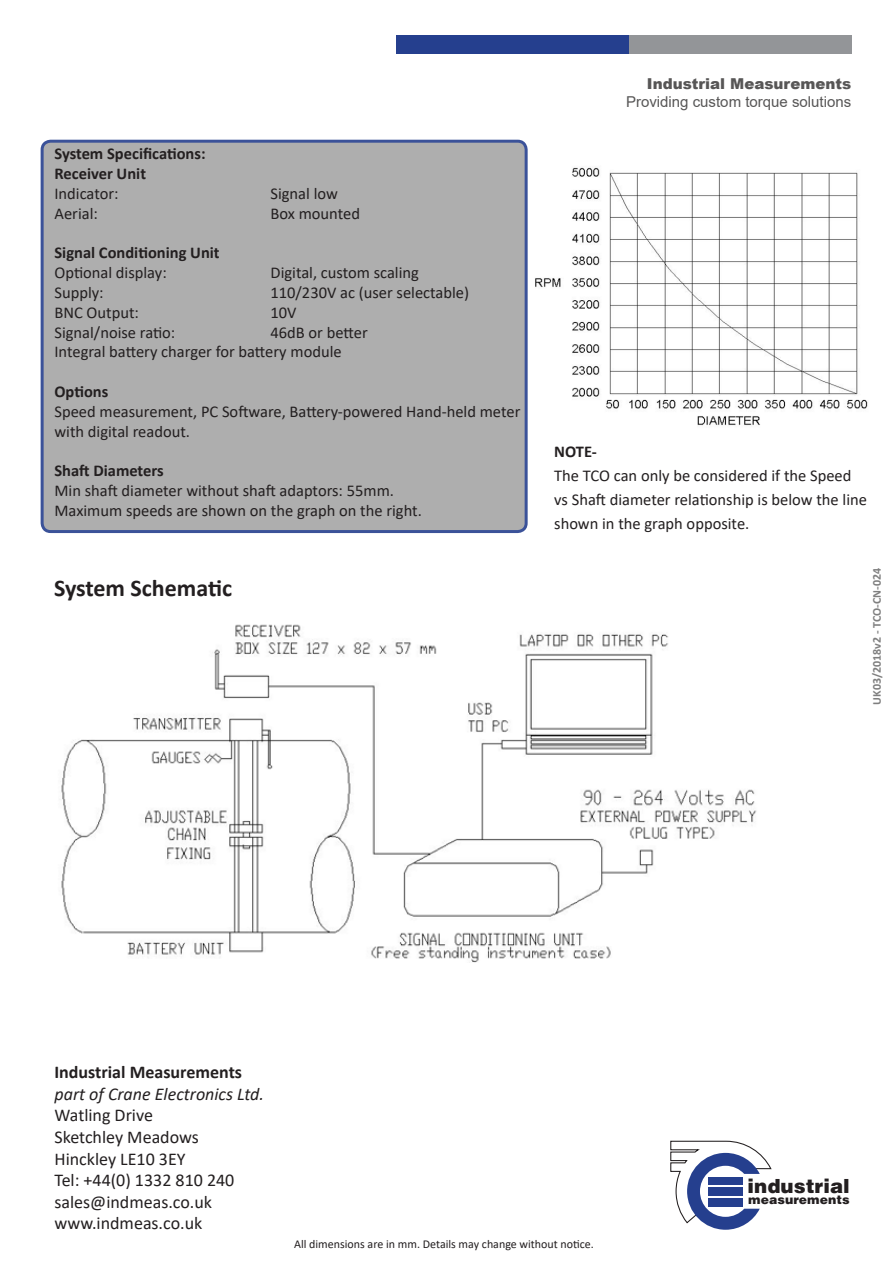
<style>
.page{position:relative;width:893px;height:1263px;background:#fff}
.page>*{position:absolute;margin:0;border:0;box-sizing:border-box;transform-origin:0 0}
.t1{font:700 24px "Calibri";color:#231f20}
.t2{font:900 19.8px "Helvetica";color:#231f20}
.t3{font:18px "Calibri";color:#231f20}
.t4{font:italic 18px "Calibri";color:#231f20}
.t5{font:700 18px "Calibri";color:#231f20}
.t6{font:16.5px/24px "Calibri";color:#231f20}
.t7{font:700 16.5px "Calibri";color:#231f20}
.t8{font:15px "Arial";color:#575656}
.t9{font:900 15px "Arial";color:#575656}
.t10{font:900 12.45px "Helvetica";color:#231f20}
.t11{font:12px "Calibri";color:#231f20}
.t12{font:700 12px "Calibri";color:#7f7f7f}
</style>
<div class="page">
<div style="left:397px;top:36px;width:232px;height:18px;background:#253f8e"></div>
<div style="left:629px;top:36px;width:222px;height:18px;background:#939598"></div>
<svg style="left:670px;top:1141px;width:102px;height:89px"></svg>
<img style="left:535px;top:167px;width:333px;height:259px">
<div style="left:42px;top:141px;width:484px;height:390px;background:#aeaeae;border-radius:9px"></div>
<div style="left:41px;top:140px;width:487px;height:393px;border:3px solid #253f8e;border-radius:9px"></div>
<img style="left:61px;top:624px;width:696px;height:338px">
<p class="t7" style="left:54px;top:142px;width:153px">System Specifications:</p>
<p class="t7" style="left:54px;top:162px;width:93px">Receiver Unit</p>
<p class="t6" style="left:54px;top:181px;width:66px">Indicator:</p>
<p class="t6" style="left:271px;top:181px;width:69px">Signal low</p>
<p class="t6" style="left:54px;top:201px;width:45px">Aerial:</p>
<p class="t6" style="left:270px;top:201px;width:91px">Box mounted</p>
<p class="t7" style="left:54px;top:241px;width:167px">Signal Conditioning Unit</p>
<p class="t6" style="left:54px;top:260px;width:114px">Optional display:</p>
<p class="t6" style="left:270px;top:260px;width:150px">Digital, custom scaling</p>
<p class="t6" style="left:54px;top:280px;width:51px">Supply:</p>
<p class="t6" style="left:270px;top:280px;width:200px">110/230V ac (user selectable)</p>
<p class="t6" style="left:54px;top:300px;width:86px">BNC Output:</p>
<p class="t6" style="left:270px;top:300px;width:28px">10V</p>
<p class="t6" style="left:54px;top:320px;width:122px">Signal/noise ratio:</p>
<p class="t6" style="left:270px;top:320px;width:99px">46dB or better</p>
<p class="t6" style="left:54px;top:340px;width:289px">Integral battery charger for battery module</p>
<p class="t7" style="left:54px;top:380px;width:55px">Options</p>
<p class="t6" style="left:54px;top:401px;width:467px;line-height:19.8px">Speed measurement, PC Software, Battery-powered Hand-held meter with digital readout.</p>
<p class="t7" style="left:54px;top:459px;width:111px">Shaft Diameters</p>
<p class="t6" style="left:54px;top:478px;width:341px">Min shaft diameter without shaft adaptors: 55mm.</p>
<p class="t6" style="left:54px;top:498px;width:369px">Maximum speeds are shown on the graph on the right.</p>
<p class="t1" style="left:54px;top:571px;width:180px">System Schematic</p>
<p class="t9" style="left:647px;top:72px;width:206px">Industrial Measurements</p>
<p class="t8" style="left:626px;top:91px;width:227px">Providing custom torque solutions</p>
<p class="t7" style="left:554px;top:440px;width:44px">NOTE-</p>
<p class="t6" style="left:554px;top:463px;width:314px">The TCO can only be considered if the Speed vs Shaft diameter relationship is below the line shown in the graph opposite.</p>
<p class="t12" style="left:868px;top:705px;width:138px;rotate:-90deg">UK03/2018v2 - TCO-CN-024</p>
<p class="t5" style="left:54px;top:1059px;width:189px">Industrial Measurements</p>
<p class="t4" style="left:54px;top:1081px;width:211px">part of Crane Electronics Ltd.</p>
<p class="t3" style="left:54px;top:1103px;width:100px">Watling Drive</p>
<p class="t3" style="left:54px;top:1124px;width:146px">Sketchley Meadows</p>
<p class="t3" style="left:54px;top:1146px;width:133px">Hinckley LE10 3EY</p>
<p class="t3" style="left:54px;top:1168px;width:181px">Tel: +44(0) 1332 810 240</p>
<p class="t3" style="left:54px;top:1189px;width:159px">sales@indmeas.co.uk</p>
<p class="t3" style="left:54px;top:1211px;width:149px">www.indmeas.co.uk</p>
<p class="t2" style="left:748px;top:1174px;width:104px">industrial</p>
<p class="t10" style="left:748px;top:1192px;width:103px">measurements</p>
<p class="t11" style="left:294px;top:1235px;width:301px">All dimensions are in mm. Details may change without notice.</p>
</div>
